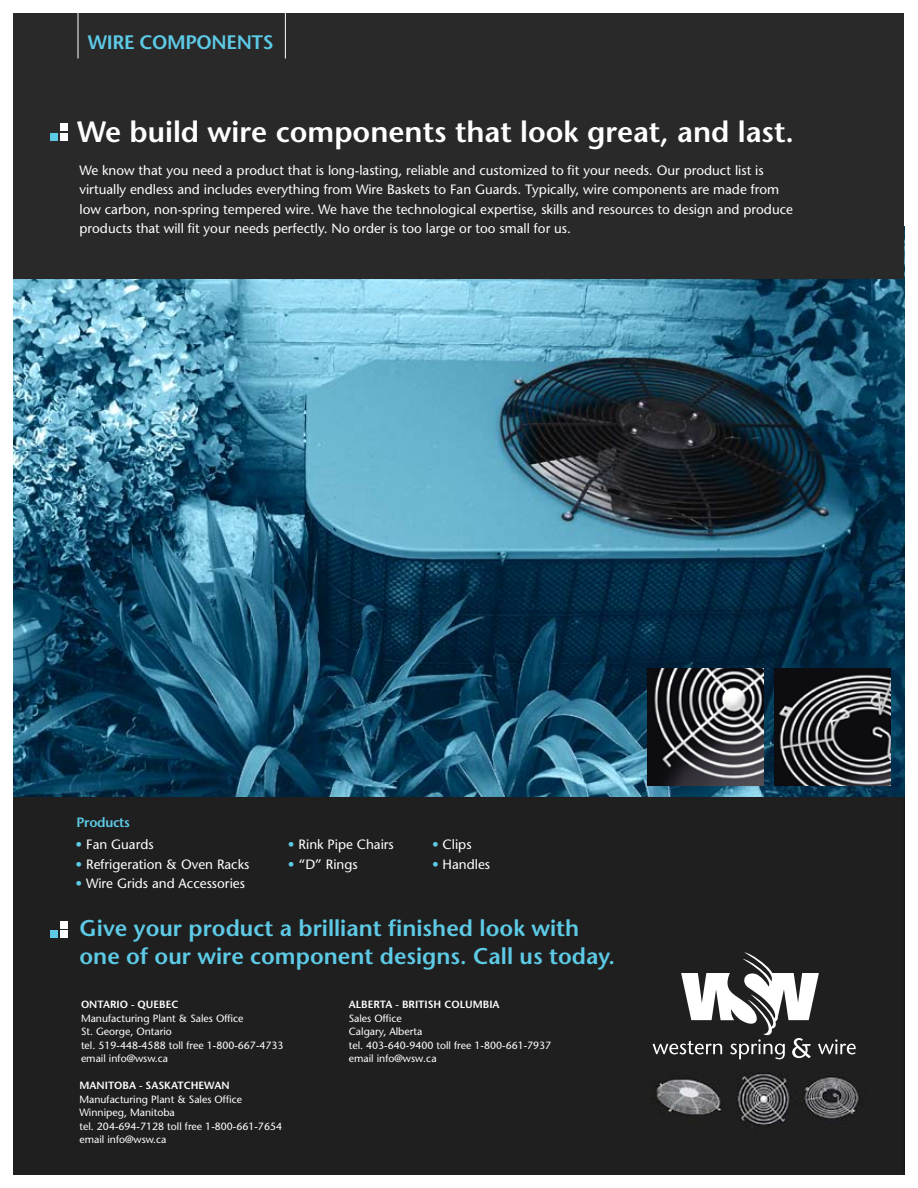
<style>
.page{position:relative;width:918px;height:1188px;background:#fff}
.page>*{position:absolute;margin:0;border:0;box-sizing:border-box;transform-origin:0 0}
.t1{font:600 29.4px "Stone Sans";color:#fff}
.t2{font:600 22.8px/27.3px "Stone Sans";color:#5dcae6}
.t3{font:600 19.5px "Stone Sans";color:#5dcae6}
.t4{font:13.5px/19.5px "Stone Sans";color:#fff}
.t5{font:600 13.5px "Stone Sans";letter-spacing:-.02em;color:#5dcae6}
.t6{font:10.5px/13.5px "Stone Sans";color:#fff}
.t7{font:600 10.5px "Stone Sans";color:#fff}
.s1{color:#5dcae6}
</style>
<div class="page">
<img style="left:14px;top:279px;width:890px;height:518px">
<div style="left:14px;top:14px;width:890px;height:265px;background:#29292a"></div>
<div style="left:14px;top:797px;width:890px;height:377px;background:#1f1f1f"></div>
<div style="left:60px;top:921px;width:8px;height:7px;background:#fff"></div>
<div style="left:60px;top:930px;width:8px;height:8px;background:#fff"></div>
<div style="left:51px;top:930px;width:7px;height:8px;background:#5dcae6"></div>
<div style="left:60px;top:124px;width:8px;height:7px;background:#fff"></div>
<div style="left:60px;top:133px;width:8px;height:8px;background:#fff"></div>
<div style="left:51px;top:133px;width:7px;height:8px;background:#5dcae6"></div>
<img style="left:647px;top:669px;width:116px;height:116px">
<img style="left:775px;top:669px;width:116px;height:116px">
<svg style="left:653px;top:952px;width:203px;height:107px"></svg>
<hr style="left:78px;top:10px;width:1px;height:48px;background:#fff">
<hr style="left:285px;top:10px;width:1px;height:48px;background:#fff">
<h3 class="t3" style="left:88px;top:30px;width:79px">Wire Components</h3>
<h1 class="t1" style="left:77px;top:113px;width:718px">We build wire components that look great, and last.</h1>
<p class="t4" style="left:80px;top:160px;width:715px">We know that you need a product that is long-lasting, reliable and customized to fit your needs. Our product list is virtually endless and includes everything from Wire Baskets to Fan Guards. Typically, wire components are made from low carbon, non-spring tempered wire. We have the technological expertise, skills and resources to design and produce products that will fit your needs perfectly. No order is too large or too small for us.</p>
<p class="t5" style="left:76px;top:814px;width:55px">Products</p>
<p class="t4" style="left:76px;top:835px;width:80px"><span class="s1">•</span> Fan Guards</p>
<p class="t4" style="left:76px;top:854px;width:175px"><span class="s1">•</span> Refrigeration &amp; Oven Racks</p>
<p class="t4" style="left:76px;top:874px;width:171px"><span class="s1">•</span> Wire Grids and Accessories</p>
<p class="t4" style="left:288px;top:835px;width:107px"><span class="s1">•</span> Rink Pipe Chairs</p>
<p class="t4" style="left:288px;top:854px;width:71px"><span class="s1">•</span> “D” Rings</p>
<p class="t4" style="left:432px;top:835px;width:41px"><span class="s1">•</span> Clips</p>
<p class="t4" style="left:432px;top:854px;width:60px"><span class="s1">•</span> Handles</p>
<h2 class="t2" style="left:80px;top:914px;width:537px">Give your product a brilliant finished look with one of our wire component designs. Call us today.</h2>
<p class="t7" style="left:81px;top:998px;width:99px">ONTARIO - QUEBEC</p>
<p class="t6" style="left:81px;top:1011px;width:204px">Manufacturing Plant &amp; Sales Office<br>St. George, Ontario<br>tel. 519-448-4588 toll free 1-800-667-4733 email info@wsw.ca</p>
<p class="t7" style="left:79px;top:1079px;width:152px">MANITOBA - SASKATCHEWAN</p>
<p class="t6" style="left:79px;top:1092px;width:204px">Manufacturing Plant &amp; Sales Office<br>Winnipeg, Manitoba<br>tel. 204-694-7128 toll free 1-800-661-7654 email info@wsw.ca</p>
<p class="t7" style="left:349px;top:998px;width:152px">ALBERTA - BRITISH COLUMBIA</p>
<p class="t6" style="left:349px;top:1011px;width:204px">Sales Office<br>Calgary, Alberta<br>tel. 403-640-9400 toll free 1-800-661-7937 email info@wsw.ca</p>
</div>
